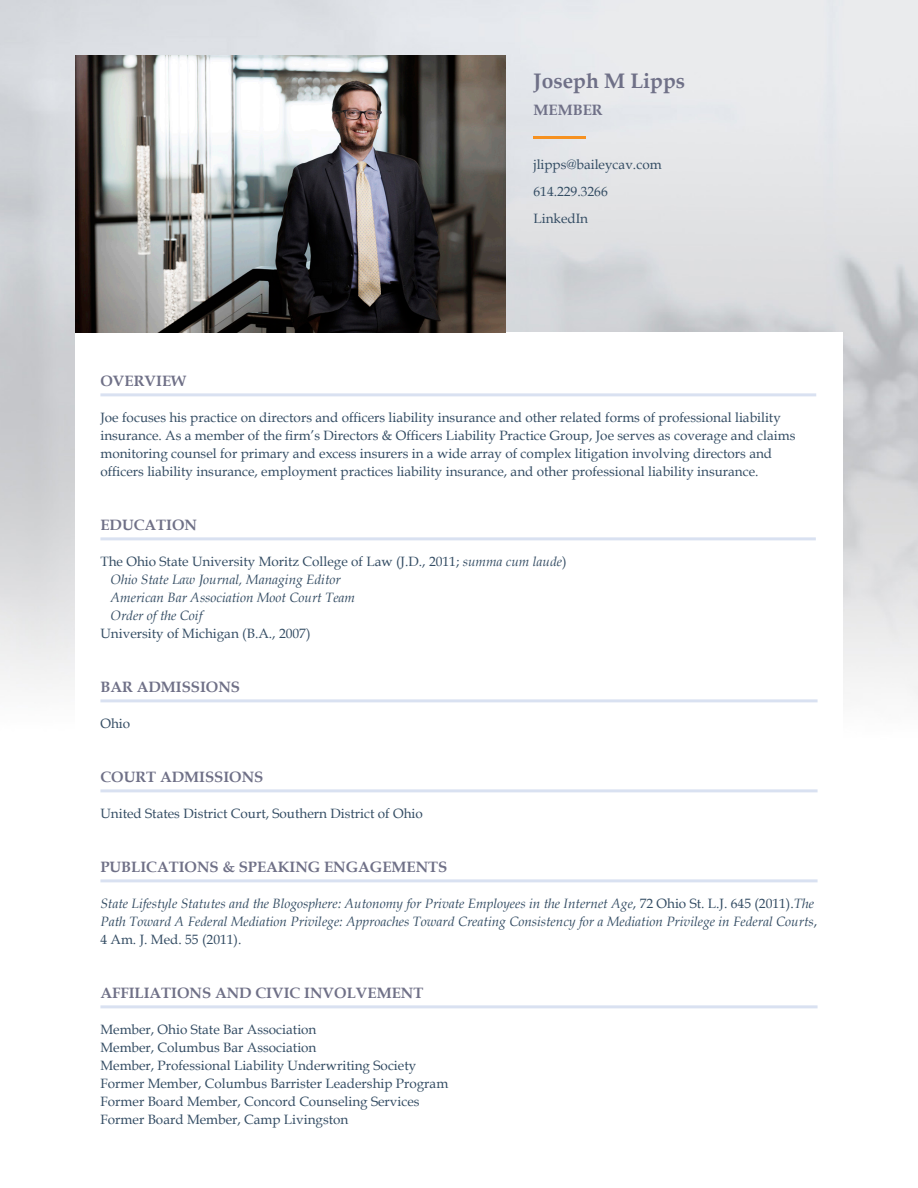
<style>
.page{position:relative;width:918px;height:1188px;background:#fff}
.page>*{position:absolute;margin:0;border:0;box-sizing:border-box;transform-origin:0 0}
.Contact_Information{font:700 21px "Book Antiqua";color:#6f7087}
.Contact_Information-2{font:700 15px "Book Antiqua";color:#6f7087}
.Contact_Information-3{font:13.5px/18px "Book Antiqua";color:#334c63}
.t1{font:italic 13.5px/18px "Book Antiqua";color:#334c63}
.s1{font-style:italic}
.s2{font-style:normal}
</style>
<div class="page">
<img style="left:0;top:0;width:918px;height:696px">
<div style="left:75px;top:333px;width:768px;height:801px;background:#fff"></div>
<img style="left:75px;top:55px;width:431px;height:278px">
<hr style="left:100px;top:393px;width:716px;height:3px;background:#d9e1f1">
<hr style="left:100px;top:537px;width:716px;height:3px;background:#d9e1f1">
<hr style="left:100px;top:699px;width:718px;height:3px;background:#d9e1f1">
<hr style="left:100px;top:789px;width:718px;height:3px;background:#d9e1f1">
<hr style="left:100px;top:879px;width:718px;height:3px;background:#d9e1f1">
<hr style="left:100px;top:1005px;width:718px;height:3px;background:#d9e1f1">
<hr style="left:534px;top:136px;width:52px;height:2px;background:#f69120">
<p class="Contact_Information" style="left:534px;top:67px;width:153px">Joseph M Lipps</p>
<p class="Contact_Information-2" style="left:534px;top:100px;width:71px">MEMBER</p>
<p class="Contact_Information-3" style="left:534px;top:155px;width:130px">jlipps@baileycav.com</p>
<p class="Contact_Information-3" style="left:534px;top:182px;width:76px">614.229.3266</p>
<p class="Contact_Information-3" style="left:534px;top:209px;width:56px">LinkedIn</p>
<p class="Contact_Information-2" style="left:100px;top:371px;width:87px">OVERVIEW</p>
<p class="Contact_Information-3" style="left:100px;top:408px;width:697px">Joe focuses his practice on directors and officers liability insurance and other related forms of professional liability insurance. As a member of the firm’s Directors &amp; Officers Liability Practice Group, Joe serves as coverage and claims monitoring counsel for primary and excess insurers in a wide array of complex litigation involving directors and officers liability insurance, employment practices liability insurance, and other professional liability insurance.</p>
<p class="Contact_Information-2" style="left:100px;top:515px;width:98px">EDUCATION</p>
<p class="Contact_Information-3" style="left:100px;top:552px;width:468px">The Ohio State University Moritz College of Law (J.D., 2011; <span class="s1">summa cum laude</span>)</p>
<p class="t1" style="left:111px;top:570px;width:232px">Ohio State Law Journal, Managing Editor</p>
<p class="t1" style="left:111px;top:588px;width:246px">American Bar Association Moot Court Team</p>
<p class="t1" style="left:111px;top:606px;width:93px">Order of the Coif</p>
<p class="Contact_Information-3" style="left:100px;top:624px;width:212px">University of Michigan (B.A., 2007)</p>
<p class="Contact_Information-2" style="left:100px;top:677px;width:141px">BAR ADMISSIONS</p>
<p class="Contact_Information-3" style="left:100px;top:714px;width:31px">Ohio</p>
<p class="Contact_Information-2" style="left:100px;top:767px;width:164px">COURT ADMISSIONS</p>
<p class="Contact_Information-3" style="left:100px;top:804px;width:324px">United States District Court, Southern District of Ohio</p>
<p class="Contact_Information-2" style="left:100px;top:857px;width:349px">PUBLICATIONS &amp; SPEAKING ENGAGEMENTS</p>
<p class="t1" style="left:100px;top:894px;width:718px">State Lifestyle Statutes and the Blogosphere: Autonomy for Private Employees in the Internet Age<span class="s2">, 72 Ohio St. L.J. 645 (2011).</span>The<br>Path Toward A Federal Mediation Privilege: Approaches Toward Creating Consistency for a Mediation Privilege in Federal Courts<span class="s2">,<br>4 Am. J. Med. 55 (2011).</span></p>
<p class="Contact_Information-2" style="left:100px;top:983px;width:324px">AFFILIATIONS AND CIVIC INVOLVEMENT</p>
<p class="Contact_Information-3" style="left:100px;top:1020px;width:218px">Member, Ohio State Bar Association</p>
<p class="Contact_Information-3" style="left:100px;top:1038px;width:218px">Member, Columbus Bar Association</p>
<p class="Contact_Information-3" style="left:100px;top:1056px;width:317px">Member, Professional Liability Underwriting Society</p>
<p class="Contact_Information-3" style="left:100px;top:1074px;width:349px">Former Member, Columbus Barrister Leadership Program</p>
<p class="Contact_Information-3" style="left:100px;top:1092px;width:321px">Former Board Member, Concord Counseling Services</p>
<p class="Contact_Information-3" style="left:100px;top:1110px;width:249px">Former Board Member, Camp Livingston</p>
</div>
